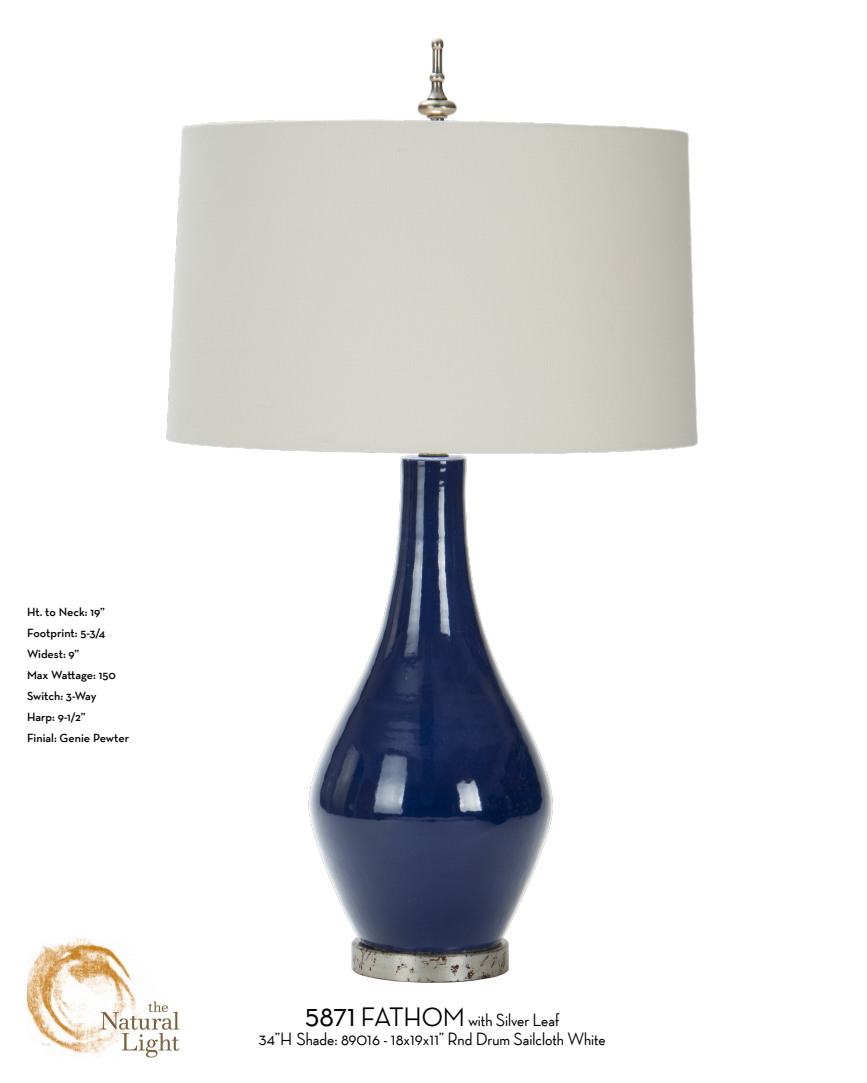
<style>
.page{position:relative;width:867px;height:1083px;background:#fff}
.page>*{position:absolute;margin:0;border:0;box-sizing:border-box;transform-origin:0 0}
.t1{font:500 18px/19.5px "Neutraface Display TT";color:#000;text-align:center}
.t2{font:600 12px/21px "Neutraface Text TT";color:#000}
.t3{font:4.5px "Arial";color:#d5d7d8}
.s1{font-size:33px}
.s2{font-size:27px}
</style>
<div class="page">
<img style="left:166px;top:38px;width:532px;height:945px">
<img style="left:27px;top:938px;width:156px;height:120px">
<p class="t2" style="left:27px;top:601px;width:104px">Ht. to Neck: 19”<br>Footprint: 5-3/4<br>Widest: 9”<br>Max Wattage: 150<br>Switch: 3-Way<br>Harp: 9-1/2”<br>Finial: Genie Pewter</p>
<p class="t3" style="left:41px;top:1041px;width:12px">117B</p>
<h1 class="t1" style="left:259px;top:1009px;width:348px"><span class="s1">5871</span> <span class="s2">FATHOM</span> with Silver Leaf<br>34”H Shade: 89016 - 18x19x11” Rnd Drum Sailcloth White</h1>
</div>
